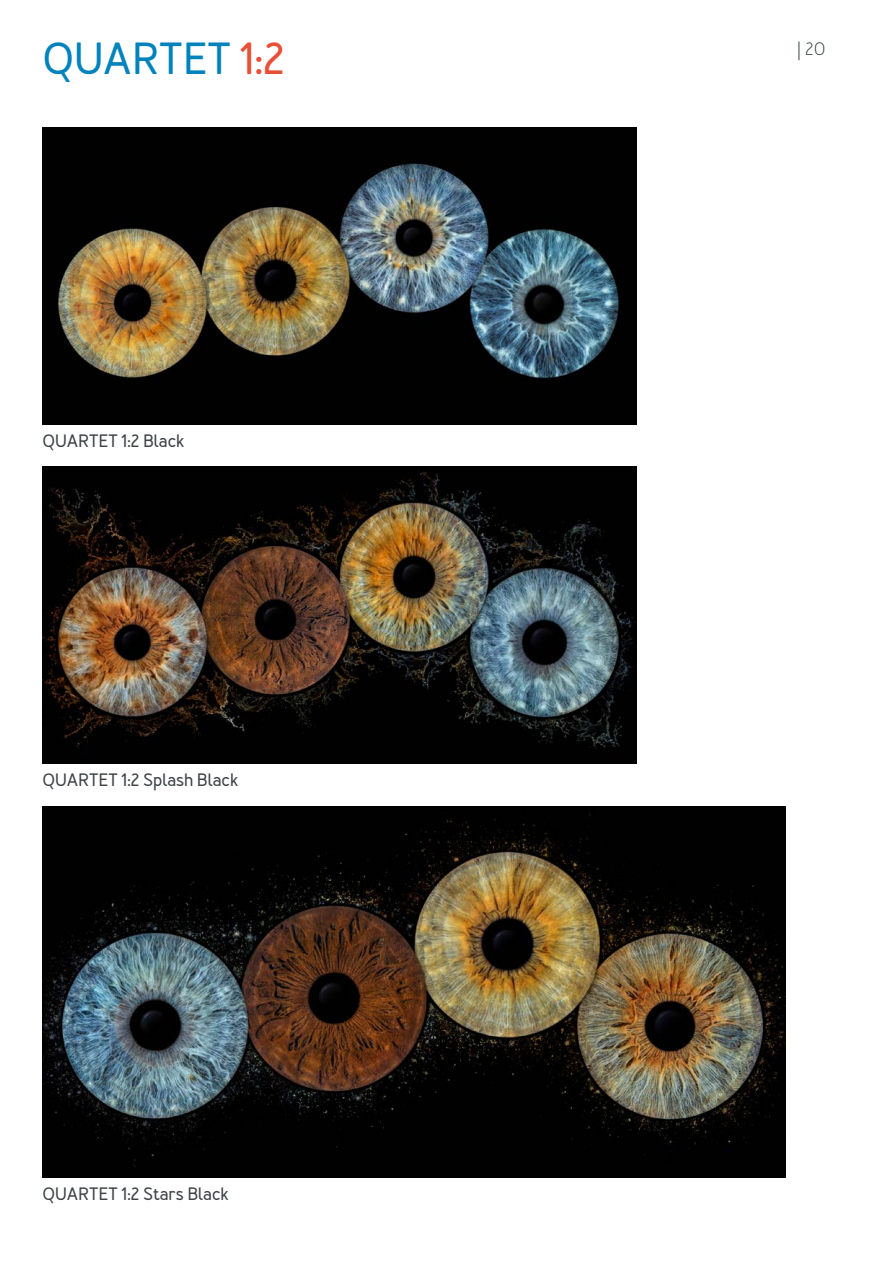
<style>
.page{position:relative;width:893px;height:1263px;background:#fff}
.page>*{position:absolute;margin:0;border:0;box-sizing:border-box;transform-origin:0 0}
.t1{font:700 45px "Merlo";color:#0083bd}
.t2{font:700 18px "Merlo";color:#3e4447}
.t3{font:18px "Merlo";color:#3e4447}
.s1{color:#e94f35}
</style>
<div class="page">
<img style="left:43px;top:467px;width:593px;height:297px">
<img style="left:43px;top:806px;width:742px;height:372px">
<img style="left:43px;top:128px;width:593px;height:296px">
<h1 class="t1" style="left:43px;top:31px;width:244px">QUARTET <span class="s1">1:2</span></h1>
<p class="t3" style="left:797px;top:38px;width:30px">| 20</p>
<p class="t2" style="left:43px;top:430px;width:143px">QUARTET 1:2 Black</p>
<p class="t2" style="left:43px;top:769px;width:197px">QUARTET 1:2 Splash Black</p>
<p class="t2" style="left:43px;top:1183px;width:187px">QUARTET 1:2 Stars Black</p>
</div>
